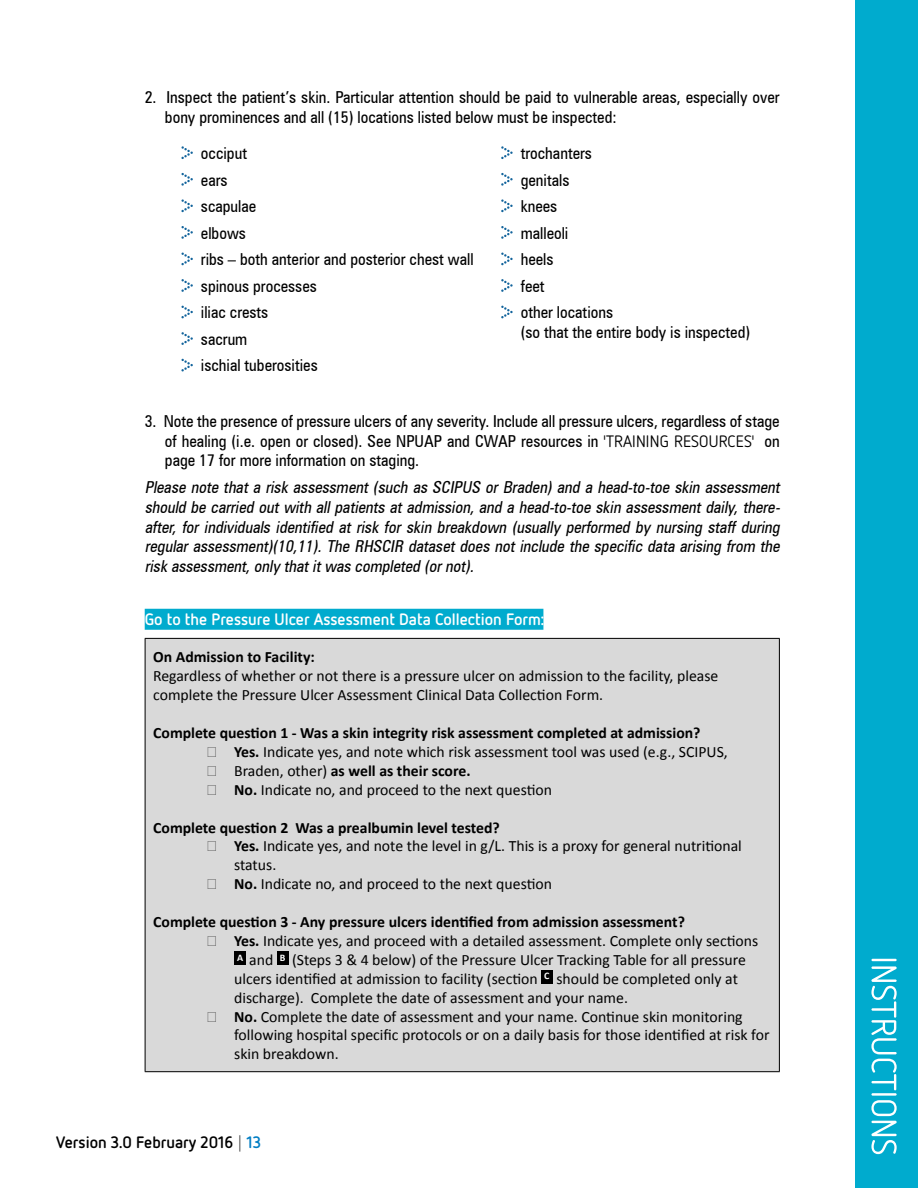
<style>
.page{position:relative;width:918px;height:1188px;background:#fff}
.page>*{position:absolute;margin:0;border:0;box-sizing:border-box;transform-origin:0 0}
.t1{font:condensed 16.5px/26.5px "Zurich BT";color:#000}
.t2{font:italic condensed 16.5px/19.8px "Zurich BT";color:#000;text-align:justify}
.t3{font:700 16.5px "Netto OT";color:#fff}
.t4{font:700 16.5px "Netto OT";color:#000}
.t5{font:15.75px/18.9px "Calibri";color:#000}
.t6{font:700 15.75px "Calibri";color:#000}
.s1{font-family:"Netto OT";font-stretch:normal}
.s2{font-weight:700}
.s3{font-weight:400}
.s4{font-weight:300}
.s5{color:#007dc3}
</style>
<div class="page">
<div style="left:145px;top:609px;width:398px;height:21px;background:#00abce"></div>
<div style="left:145px;top:638px;width:634px;height:434px;background:#d9d9d9"></div>
<hr style="left:145px;top:638px;width:635px;height:1px;background:#000">
<hr style="left:145px;top:1071px;width:635px;height:1px;background:#000">
<hr style="left:145px;top:639px;width:1px;height:432px;background:#000">
<hr style="left:779px;top:639px;width:1px;height:432px;background:#000">
<div style="left:234px;top:951px;width:12px;height:14px;background:#000"></div>
<div style="left:277px;top:951px;width:11px;height:14px;background:#000"></div>
<div style="left:541px;top:970px;width:12px;height:14px;background:#000"></div>
<svg style="left:181px;top:146px;width:12px;height:13px"></svg>
<svg style="left:181px;top:173px;width:12px;height:13px"></svg>
<svg style="left:181px;top:199px;width:12px;height:13px"></svg>
<svg style="left:181px;top:226px;width:12px;height:13px"></svg>
<svg style="left:181px;top:252px;width:12px;height:13px"></svg>
<svg style="left:181px;top:279px;width:12px;height:13px"></svg>
<svg style="left:181px;top:305px;width:12px;height:14px"></svg>
<svg style="left:181px;top:332px;width:12px;height:13px"></svg>
<svg style="left:181px;top:359px;width:12px;height:13px"></svg>
<svg style="left:501px;top:146px;width:12px;height:13px"></svg>
<svg style="left:501px;top:173px;width:12px;height:13px"></svg>
<svg style="left:501px;top:199px;width:12px;height:13px"></svg>
<svg style="left:501px;top:226px;width:12px;height:13px"></svg>
<svg style="left:501px;top:252px;width:12px;height:13px"></svg>
<svg style="left:501px;top:279px;width:12px;height:13px"></svg>
<svg style="left:501px;top:305px;width:12px;height:14px"></svg>
<div style="left:855px;top:0;width:63px;height:1188px;background:#00abce"></div>
<svg style="left:871px;top:959px;width:26px;height:195px"></svg>
<p class="t1" style="left:165px;top:87px;width:616px;line-height:19.8px;text-indent:-20px">2. Inspect the patient’s skin. Particular attention should be paid to vulnerable areas, especially over bony prominences and all (15) locations listed below must be inspected:</p>
<p class="t1" style="left:201px;top:140px;width:274px">occiput<br>ears<br>scapulae<br>elbows<br>ribs – both anterior and posterior chest wall spinous processes<br>iliac crests<br>sacrum<br>ischial tuberosities</p>
<p class="t1" style="left:521px;top:140px;width:94px">trochanters genitals<br>knees<br>malleoli<br>heels<br>feet<br>other locations</p>
<p class="t1" style="left:521px;top:319px;width:231px">(so that the entire body is inspected)</p>
<p class="t1" style="left:165px;top:411px;width:616px;line-height:19.8px;text-align:justify;text-indent:-20px">3. Note the presence of pressure ulcers of any severity. Include all pressure ulcers, regardless of stage of healing (i.e. open or closed). See NPUAP and CWAP resources in '<span class="s1">TRAINING RESOURCES</span>' on page 17 for more information on staging.</p>
<p class="t2" style="left:145px;top:477px;width:640px">Please note that a risk assessment (such as SCIPUS or Braden) and a head-to-toe skin assessment should be carried out with all patients at admission, and a head-to-toe skin assessment daily, there&shy;after, for individuals identified at risk for skin breakdown (usually performed by nursing staff during regular assessment)(10,11). The RHSCIR dataset does not include the specific data arising from the risk assessment,only thatitwas completed (ornot).</p>
<p class="t3" style="left:145px;top:609px;width:401px">Go to the Pressure Ulcer Assessment Data Collection Form:</p>
<p class="t6" style="left:153px;top:647px;width:163px">On Admission to Facility:</p>
<p class="t5" style="left:153px;top:667px;width:567px">Regardless of whether or not there is a pressure ulcer on admission to the facility, please complete the Pressure Ulcer Assessment Clinical Data Collection Form.</p>
<p class="t6" style="left:153px;top:723px;width:549px">Complete question 1 - Was a skin integrity risk assessment completed at admission?</p>
<p class="t5" style="left:207px;top:742px;width:522px">▪ <span class="s2">Yes.</span> Indicate yes, and note which risk assessment tool was used (e.g., SCIPUS,</p>
<p class="t6" style="left:207px;top:761px;width:265px">▪ <span class="s3">Braden, other)</span> as well as their score.</p>
<p class="t5" style="left:207px;top:780px;width:346px">▪ <span class="s2">No.</span> Indicate no, and proceed to the next question</p>
<p class="t6" style="left:153px;top:817px;width:348px">Complete question 2 Was a prealbumin level tested?</p>
<p class="t5" style="left:234px;top:837px;width:509px;text-indent:-27px">▪ <span class="s2">Yes.</span> Indicate yes, and note the level in g/L. This is a proxy for general nutritional status.</p>
<p class="t5" style="left:207px;top:875px;width:346px">▪ <span class="s2">No.</span> Indicate no, and proceed to the next question</p>
<p class="t6" style="left:153px;top:912px;width:533px">Complete question 3 - Any pressure ulcers identified from admission assessment?</p>
<p class="t5" style="left:234px;top:931px;width:526px;text-indent:-27px">▪ <span class="s2">Yes.</span> Indicate yes, and proceed with a detailed assessment. Complete only sections <sup>A</sup> and <sup>B</sup> (Steps 3 &amp; 4 below) of the Pressure Ulcer Tracking Table for all pressure ulcers identified at admission to facility (section <sup>C</sup> should be completed only at discharge). Complete the date of assessment and your name.</p>
<p class="t5" style="left:234px;top:1007px;width:537px;text-indent:-27px">▪ <span class="s2">No.</span> Complete the date of assessment and your name. Continue skin monitoring following hospital specific protocols or on a daily basis for those identified at risk for skin breakdown.</p>
<p class="t4" style="left:56px;top:1132px;width:207px">Version 3.0 February 2016 <span class="s4">|</span> <span class="s5">13</span></p>
</div>
